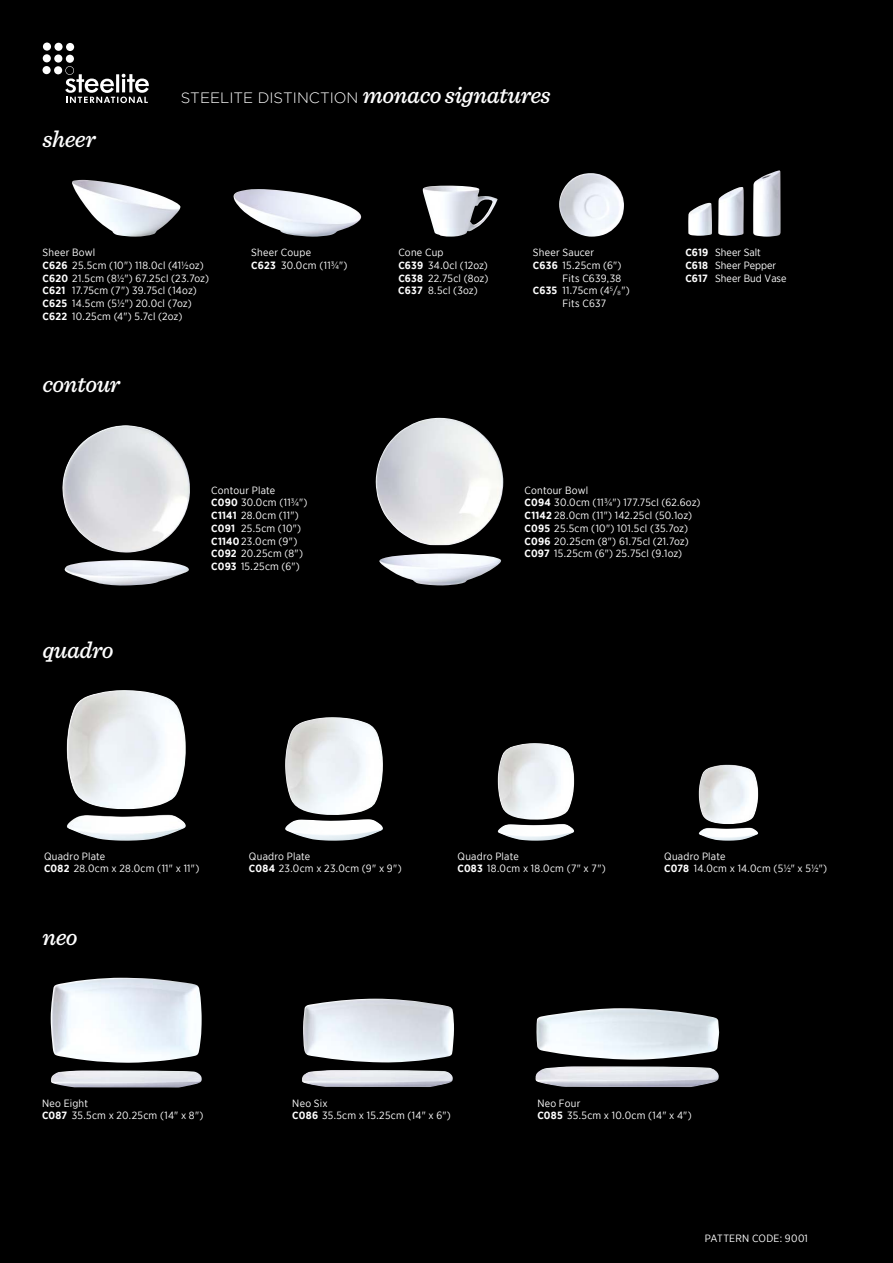
<style>
.page{position:relative;width:893px;height:1263px;background:#000}
.page>*{position:absolute;margin:0;border:0;box-sizing:border-box;transform-origin:0 0}
.t1{font:italic 500 24px "Sentinel";letter-spacing:-.02em;color:#fff}
.t2{font:300 15px "Gotham";color:#fff}
.t3{font:10.5px/12.8px "Gotham Narrow";letter-spacing:.02em;color:#fff}
.t4{font:10.5px/12.8px "Gotham Narrow";color:#fff}
.s1{font-family:"Sentinel";font-weight:500;font-style:italic;font-size:24px}
.s2{font-weight:700}
.s3{font-size:6.15px}
</style>
<div class="page">
<img style="left:233px;top:189px;width:129px;height:48px">
<img style="left:718px;top:187px;width:26px;height:49px">
<img style="left:688px;top:203px;width:24px;height:33px">
<img style="left:72px;top:180px;width:109px;height:57px">
<img style="left:559px;top:173px;width:65px;height:64px">
<img style="left:423px;top:186px;width:75px;height:51px">
<img style="left:67px;top:690px;width:119px;height:119px">
<img style="left:66px;top:814px;width:120px;height:27px">
<img style="left:498px;top:743px;width:76px;height:77px">
<img style="left:498px;top:824px;width:76px;height:17px">
<img style="left:285px;top:717px;width:98px;height:98px">
<img style="left:285px;top:819px;width:98px;height:22px">
<img style="left:698px;top:764px;width:60px;height:60px">
<img style="left:698px;top:828px;width:60px;height:13px">
<img style="left:376px;top:418px;width:127px;height:127px">
<img style="left:379px;top:553px;width:122px;height:32px">
<img style="left:65px;top:560px;width:124px;height:26px">
<img style="left:62px;top:425px;width:128px;height:127px">
<div style="left:54px;top:66px;width:8px;height:8px;background:#fff;border-radius:50%"></div>
<div style="left:43px;top:66px;width:8px;height:8px;background:#fff;border-radius:50%"></div>
<div style="left:66px;top:55px;width:8px;height:8px;background:#fff;border-radius:50%"></div>
<div style="left:54px;top:54px;width:8px;height:9px;background:#fff;border-radius:50%"></div>
<div style="left:43px;top:54px;width:8px;height:8px;background:#fff;border-radius:50%"></div>
<div style="left:66px;top:43px;width:8px;height:8px;background:#fff;border-radius:50%"></div>
<div style="left:54px;top:43px;width:9px;height:8px;background:#fff;border-radius:50%"></div>
<div style="left:43px;top:43px;width:8px;height:8px;background:#fff;border-radius:50%"></div>
<svg style="left:65px;top:66px;width:84px;height:37px"></svg>
<img style="left:51px;top:978px;width:151px;height:85px">
<img style="left:51px;top:1070px;width:151px;height:17px">
<img style="left:303px;top:999px;width:151px;height:64px">
<img style="left:302px;top:1070px;width:151px;height:17px">
<img style="left:536px;top:1008px;width:183px;height:51px">
<img style="left:535px;top:1066px;width:184px;height:21px">
<img style="left:753px;top:170px;width:28px;height:67px">
<h1 class="t1" style="left:43px;top:120px;width:55px">sheer</h1>
<h2 class="t2" style="left:181px;top:90px;width:372px">STEELITE DISTINCTION <span class="s1">monaco signatures</span></h2>
<p class="t3" style="left:42px;top:246px;width:168px">Sheer Bowl<br><span class="s2">C626</span> 25.5cm (10") 118.0cl (41½oz)<br><span class="s2">C620</span> 21.5cm (8½") 67.25cl (23.7oz)<br><span class="s2">C621</span> 17.75cm (7") 39.75cl (14oz)<br><span class="s2">C625</span> 14.5cm (5½") 20.0cl (7oz)<br><span class="s2">C622</span> 10.25cm (4") 5.7cl (2oz)</p>
<p class="t3" style="left:533px;top:246px;width:63px">Sheer Saucer</p>
<p class="t3" style="left:251px;top:246px;width:98px">Sheer Coupe<br><span class="s2">C623</span> 30.0cm (11¾")</p>
<p class="t4" style="left:685px;top:246px;width:103px"><span class="s2">C619</span> Sheer Salt<br><span class="s2">C618</span> Sheer Pepper<br><span class="s2">C617</span> Sheer Bud Vase</p>
<p class="t3" style="left:398px;top:246px;width:92px">Cone Cup<br><span class="s2">C639</span> 34.0cl (12oz)<br><span class="s2">C638</span> 22.75cl (8oz)<br><span class="s2">C637</span> 8.5cl (3oz)</p>
<p class="t3" style="left:533px;top:259px;width:90px"><span class="s2">C636</span> 15.25cm (6")</p>
<p class="t3" style="left:563px;top:271px;width:60px">Fits C639,38</p>
<p class="t3" style="left:533px;top:284px;width:98px"><span class="s2">C635</span> 11.75cm (4<sup>5</sup>/<span class="s3">8</span>")</p>
<p class="t3" style="left:563px;top:297px;width:45px">Fits C637</p>
<h1 class="t1" style="left:43px;top:366px;width:80px">contour</h1>
<h1 class="t1" style="left:43px;top:631px;width:73px">quadro</h1>
<p class="t3" style="left:211px;top:483px;width:98px">Contour Plate<br><span class="s2">C090</span> 30.0cm (11¾")<br><span class="s2">C1141</span> 28.0cm (11")<br><span class="s2">C091</span> 25.5cm (10")<br><span class="s2">C1140</span>23.0cm (9")<br><span class="s2">C092</span> 20.25cm (8")<br><span class="s2">C093</span> 15.25cm (6")</p>
<p class="t3" style="left:524px;top:483px;width:177px">Contour Bowl<br><span class="s2">C094</span> 30.0cm (11¾") 177.75cl (62.6oz)<br><span class="s2">C1142</span> 28.0cm (11") 142.25cl (50.1oz)<br><span class="s2">C095</span> 25.5cm (10") 101.5cl (35.7oz)<br><span class="s2">C096</span> 20.25cm (8") 61.75cl (21.7oz)<br><span class="s2">C097</span> 15.25cm (6") 25.75cl (9.1oz)</p>
<p class="t3" style="left:44px;top:849px;width:157px">Quadro Plate<br><span class="s2">C082</span> 28.0cm x 28.0cm (11" x 11")</p>
<p class="t3" style="left:249px;top:849px;width:154px">Quadro Plate<br><span class="s2">C084</span> 23.0cm x 23.0cm (9" x 9")</p>
<p class="t3" style="left:457px;top:849px;width:150px">Quadro Plate<br><span class="s2">C083</span> 18.0cm x 18.0cm (7" x 7")</p>
<p class="t3" style="left:664px;top:849px;width:165px">Quadro Plate<br><span class="s2">C078</span> 14.0cm x 14.0cm (5½" x 5½")</p>
<h1 class="t1" style="left:43px;top:918px;width:37px">neo</h1>
<p class="t3" style="left:42px;top:1096px;width:163px">Neo Eight<br><span class="s2">C087</span> 35.5cm x 20.25cm (14" x 8")</p>
<p class="t3" style="left:292px;top:1096px;width:160px">Neo Six<br><span class="s2">C086</span> 35.5cm x 15.25cm (14" x 6")</p>
<p class="t3" style="left:537px;top:1096px;width:156px">Neo Four<br><span class="s2">C085</span> 35.5cm x 10.0cm (14" x 4")</p>
<p class="t3" style="left:705px;top:1231px;width:105px">PATTERN CODE: 9001</p>
</div>
